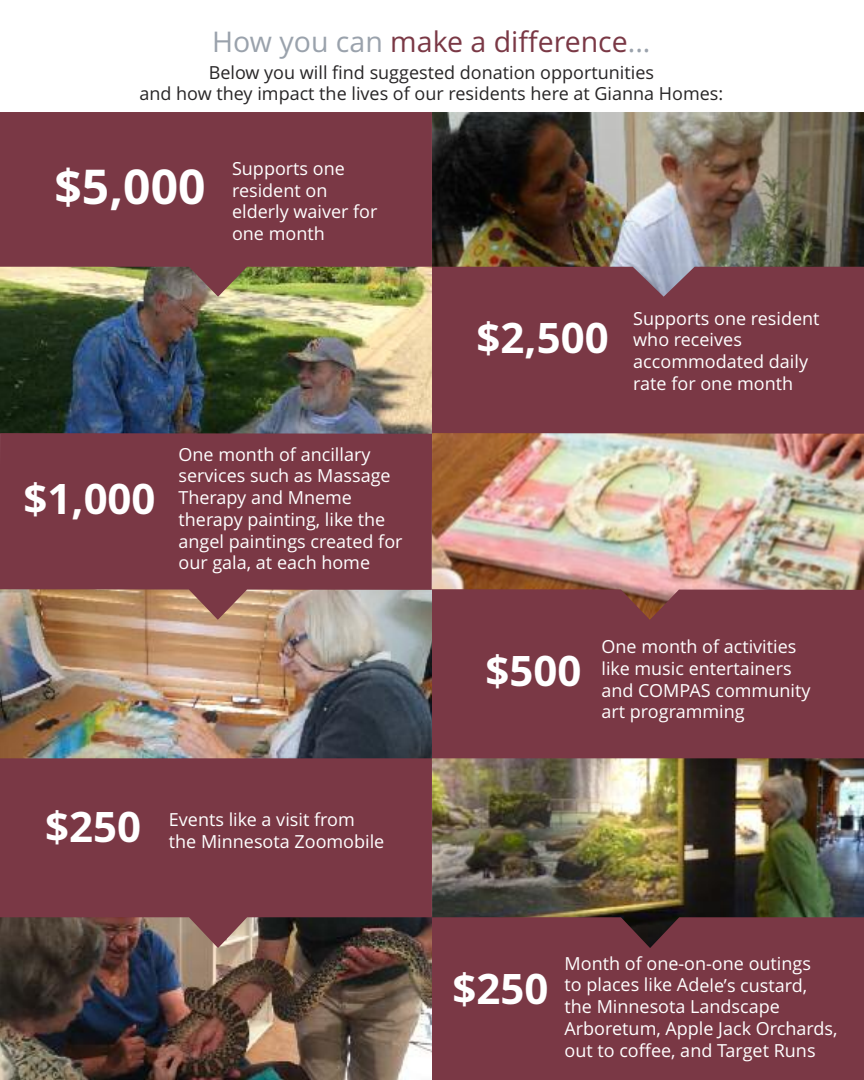
<style>
.page{position:relative;width:864px;height:1080px;background:#fff}
.page>*{position:absolute;margin:0;border:0;box-sizing:border-box;transform-origin:0 0}
.t1{font:700 48px "Open Sans";color:#fff}
.t2{font:700 42px "Open Sans";color:#fff}
.t3{font:28.5px "Open Sans";color:#7a3845}
.t4{font:18px/21.8px "Open Sans";color:#fff}
.t5{font:18px/21.8px "Open Sans";color:#272526;text-align:center}
.s1{color:#9aa2ac}
</style>
<div class="page">
<img style="left:0;top:297px;width:432px;height:136px">
<svg style="left:0;top:112px;width:432px;height:185px;fill:#7a3845"></svg>
<img style="left:0;top:620px;width:432px;height:138px">
<svg style="left:0;top:433px;width:432px;height:187px;fill:#7a3845"></svg>
<img style="left:0;top:948px;width:432px;height:132px">
<svg style="left:0;top:758px;width:432px;height:190px;fill:#7a3845"></svg>
<div style="left:432px;top:266px;width:432px;height:168px;background:#7a3845"></div>
<img style="left:432px;top:112px;width:432px;height:185px">
<div style="left:432px;top:589px;width:432px;height:169px;background:#7a3845"></div>
<img style="left:432px;top:433px;width:432px;height:187px">
<div style="left:432px;top:917px;width:432px;height:163px;background:#7a3845"></div>
<img style="left:432px;top:758px;width:432px;height:190px">
<h3 class="t3" style="left:212px;top:26px;width:440px"><span class="s1">How you can</span> make a difference<span class="s1">...</span></h3>
<p class="t5" style="left:139px;top:62px;width:585px">Below you will find suggested donation opportunities<br>and how they impact the lives of our residents here at Gianna Homes:</p>
<h1 class="t1" style="left:55px;top:160px;width:152px">$5,000</h1>
<p class="t4" style="left:232px;top:158px;width:147px">Supports one resident on elderly waiver for one month</p>
<h2 class="t2" style="left:24px;top:475px;width:134px">$1,000</h2>
<p class="t4" style="left:178px;top:444px;width:226px">One month of ancillary services such as Massage<br>Therapy and Mneme therapy painting, like the angel paintings created for our gala, at each home</p>
<h2 class="t2" style="left:45px;top:803px;width:97px">$250</h2>
<p class="t4" style="left:169px;top:809px;width:217px">Events like a visit from the Minnesota Zoomobile</p>
<h2 class="t2" style="left:477px;top:314px;width:134px">$2,500</h2>
<p class="t4" style="left:633px;top:308px;width:188px">Supports one resident who receives accommodated daily rate for one month</p>
<h2 class="t2" style="left:485px;top:647px;width:97px">$500</h2>
<p class="t4" style="left:602px;top:636px;width:210px">One month of activities like music entertainers and COMPAS community art programming</p>
<h2 class="t2" style="left:453px;top:965px;width:97px">$250</h2>
<p class="t4" style="left:565px;top:953px;width:274px">Month of one-on-one outings<br>to places like Adele’s custard, the Minnesota Landscape<br>Arboretum, Apple Jack Orchards, out to coffee, and Target Runs</p>
</div>
